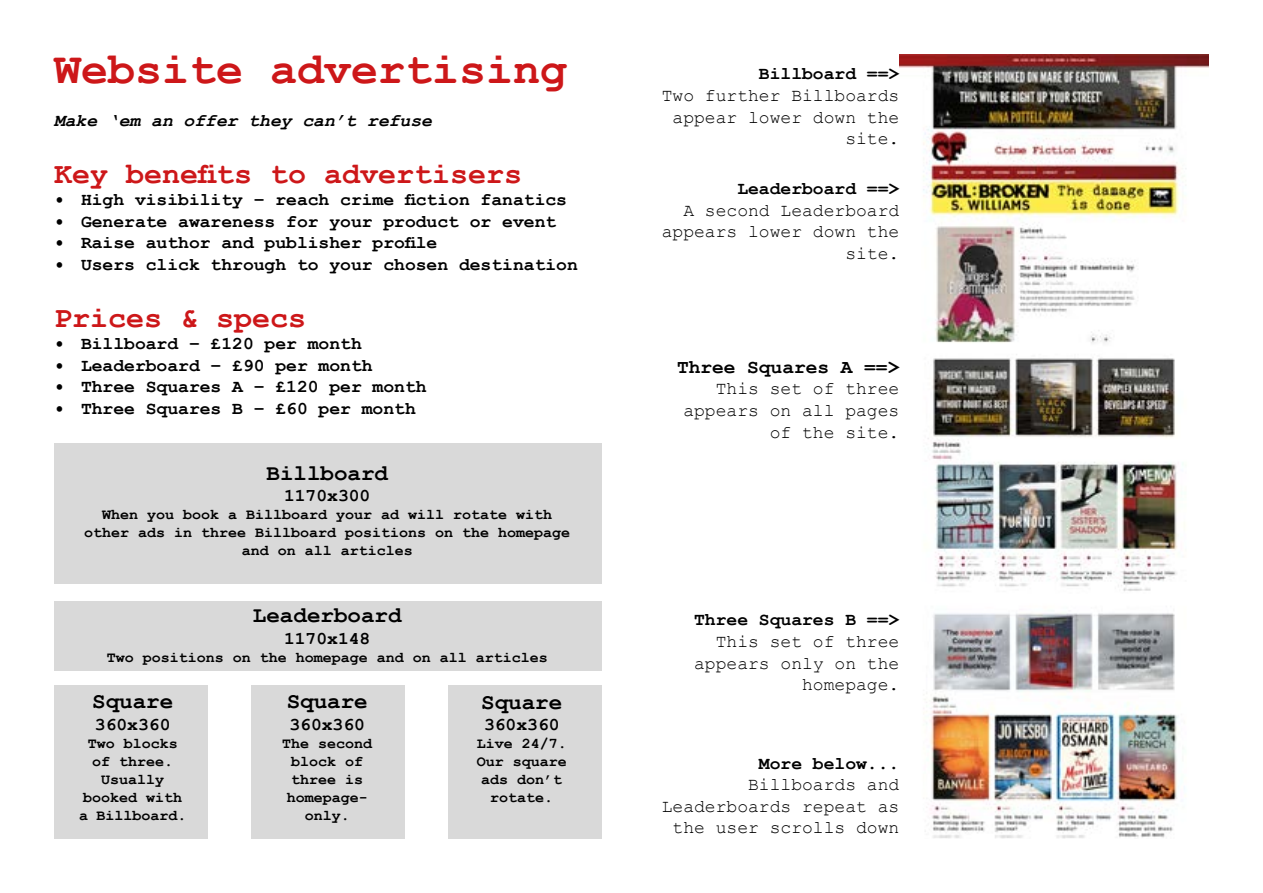
<style>
.page{position:relative;width:1263px;height:893px;background:#fff}
.page>*{position:absolute;margin:0;border:0;box-sizing:border-box;transform-origin:0 0}
.t1{font:700 45px "Courier New";color:#cd1719}
.t2{font:700 30px "Courier New";color:#cd1719}
.t3{font:700 22.5px "Courier New";color:#000}
.t4{font:700 19.5px "Courier New";color:#000}
.t5{font:700 18px "Courier New";color:#000}
.t6{font:18px/21.6px "Courier New";color:#000;text-align:right}
.t7{font:italic 700 18px "Courier New";color:#000}
.t8{font:700 15px/18px "Courier New";color:#000;text-align:center}
</style>
<div class="page">
<img style="left:899px;top:54px;width:310px;height:785px">
<div style="left:54px;top:443px;width:547px;height:140px;background:#d9d9d9"></div>
<div style="left:54px;top:602px;width:547px;height:69px;background:#d9d9d9"></div>
<div style="left:54px;top:686px;width:153px;height:153px;background:#d9d9d9"></div>
<div style="left:448px;top:686px;width:153px;height:153px;background:#d9d9d9"></div>
<div style="left:251px;top:686px;width:153px;height:153px;background:#d9d9d9"></div>
<h1 class="t1" style="left:54px;top:41px;width:515px">Website advertising</h1>
<p class="t7" style="left:54px;top:108px;width:380px">Make ‘em an offer they can’t refuse</p>
<h2 class="t2" style="left:54px;top:155px;width:470px">Key benefits to advertisers</h2>
<p class="t5" style="left:54px;top:188px;width:515px">• High visibility – reach crime fiction fanatics</p>
<p class="t5" style="left:54px;top:210px;width:504px">• Generate awareness for your product or event</p>
<p class="t5" style="left:54px;top:231px;width:385px">• Raise author and publisher profile</p>
<p class="t5" style="left:54px;top:253px;width:525px">• Users click through to your chosen destination</p>
<h2 class="t2" style="left:54px;top:299px;width:253px">Prices &amp; specs</h2>
<p class="t5" style="left:54px;top:332px;width:309px">• Billboard – £120 per month</p>
<p class="t5" style="left:54px;top:354px;width:320px">• Leaderboard – £90 per month</p>
<p class="t5" style="left:54px;top:375px;width:374px">• Three Squares A – £120 per month</p>
<p class="t5" style="left:54px;top:397px;width:363px">• Three Squares B – £60 per month</p>
<p class="t3" style="left:266px;top:459px;width:123px">Billboard</p>
<p class="t5" style="left:284px;top:485px;width:88px">1170x300</p>
<p class="t8" style="left:84px;top:505px;width:488px">When you book a Billboard your ad will rotate with other ads in three Billboard positions on the homepage and on all articles</p>
<p class="t3" style="left:253px;top:601px;width:150px">Leaderboard</p>
<p class="t5" style="left:284px;top:627px;width:88px">1170x148</p>
<p class="t8" style="left:107px;top:648px;width:443px">Two positions on the homepage and on all articles</p>
<p class="t3" style="left:92px;top:687px;width:83px">Square</p>
<p class="t5" style="left:95px;top:713px;width:77px">360x360</p>
<p class="t8" style="left:79px;top:734px;width:109px">Two blocks of three.<br>Usually booked with a Billboard.</p>
<p class="t3" style="left:287px;top:687px;width:82px">Square</p>
<p class="t5" style="left:289px;top:713px;width:77px">360x360</p>
<p class="t8" style="left:282px;top:734px;width:91px">The second block of three is homepage&shy;only.</p>
<p class="t3" style="left:481px;top:688px;width:82px">Square</p>
<p class="t5" style="left:484px;top:714px;width:77px">360x360</p>
<p class="t8" style="left:477px;top:734px;width:91px">Live 24/7.<br>Our square ads don’t rotate.</p>
<p class="t5" style="left:759px;top:63px;width:142px">Billboard ==&gt;</p>
<p class="t6" style="left:662px;top:84px;width:239px">Two further Billboards appear lower down the site.</p>
<p class="t5" style="left:737px;top:177px;width:164px">Leaderboard ==&gt;</p>
<p class="t6" style="left:662px;top:199px;width:239px">A second Leaderboard appears lower down the site.</p>
<p class="t4" style="left:677px;top:355px;width:224px">Three Squares A ==&gt;</p>
<p class="t6" style="left:683px;top:377px;width:218px">This set of three appears on all pages of the site.</p>
<p class="t5" style="left:694px;top:609px;width:207px">Three Squares B ==&gt;</p>
<p class="t6" style="left:694px;top:630px;width:207px">This set of three appears only on the homepage.</p>
<p class="t5" style="left:759px;top:752px;width:142px">More below...</p>
<p class="t6" style="left:662px;top:773px;width:239px">Billboards and<br>Leaderboards repeat as the user scrolls down</p>
</div>
